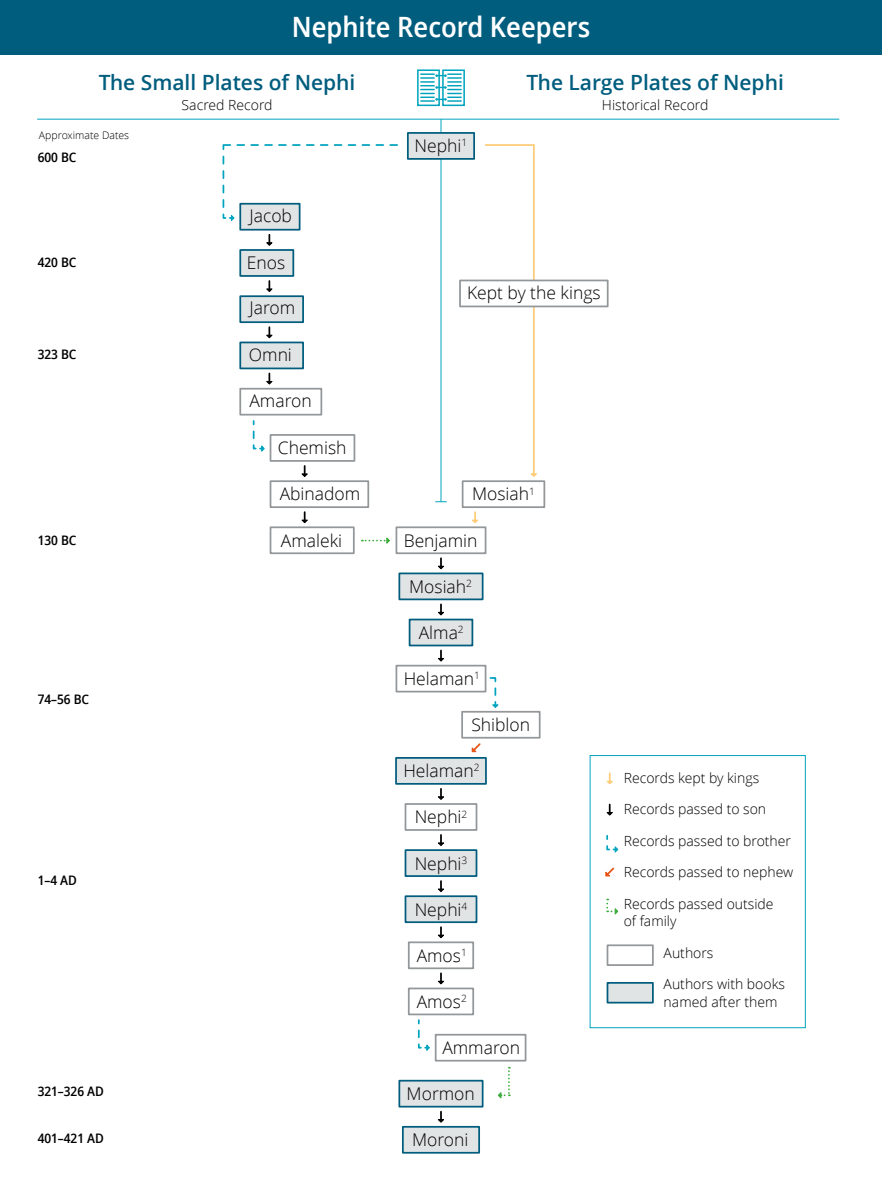
<style>
.page{position:relative;width:882px;height:1197px;background:#fff}
.page>*{position:absolute;margin:0;border:0;box-sizing:border-box;transform-origin:0 0}
.t1{font:600 28px "Zoram Condlds Lat";color:#fff}
.t2{font:600 21px "Zoramlds Lat";color:#005d7e}
.t3{font:300 17.5px "Zoramlds Lat";color:#000}
.t4{font:300 14px/17.5px "Zoramlds Lat";color:#000}
.t5{font:600 13.12px "Zoram Condlds Lat";color:#000}
.t6{font:300 10.5px "Zoramlds Lat";color:#000}
</style>
<div class="page">
<div style="left:0;top:0;width:882px;height:54px;background:#005d7e"></div>
<hr style="left:441px;top:119px;width:1px;height:383px;background:#00a4be">
<div style="left:395px;top:757px;width:92px;height:28px;background:#e1e4e5;border:2px solid #005d7e"></div>
<div style="left:405px;top:849px;width:72px;height:28px;background:#e1e4e5;border:2px solid #005d7e"></div>
<div style="left:405px;top:895px;width:72px;height:28px;background:#e1e4e5;border:2px solid #005d7e"></div>
<div style="left:398px;top:1080px;width:86px;height:28px;background:#e1e4e5;border:2px solid #005d7e"></div>
<div style="left:402px;top:1126px;width:78px;height:28px;background:#e1e4e5;border:2px solid #005d7e"></div>
<div style="left:409px;top:619px;width:64px;height:27px;background:#e1e4e5;border:2px solid #005d7e"></div>
<div style="left:398px;top:573px;width:86px;height:27px;background:#e1e4e5;border:2px solid #005d7e"></div>
<div style="left:239px;top:203px;width:62px;height:28px;background:#e1e4e5;border:2px solid #005d7e"></div>
<div style="left:239px;top:249px;width:55px;height:28px;background:#e1e4e5;border:2px solid #005d7e"></div>
<div style="left:239px;top:295px;width:65px;height:28px;background:#e1e4e5;border:2px solid #005d7e"></div>
<div style="left:239px;top:342px;width:65px;height:27px;background:#e1e4e5;border:2px solid #005d7e"></div>
<div style="left:407px;top:132px;width:68px;height:28px;background:#e1e4e5;border:2px solid #005d7e"></div>
<div style="left:239px;top:388px;width:83px;height:28px;border:2px solid #93979a"></div>
<div style="left:270px;top:434px;width:85px;height:28px;border:2px solid #93979a"></div>
<div style="left:270px;top:480px;width:99px;height:28px;border:2px solid #93979a"></div>
<div style="left:270px;top:526px;width:85px;height:28px;border:2px solid #93979a"></div>
<div style="left:396px;top:665px;width:90px;height:27px;border:2px solid #93979a"></div>
<div style="left:461px;top:711px;width:80px;height:28px;border:2px solid #93979a"></div>
<div style="left:405px;top:803px;width:72px;height:28px;border:2px solid #93979a"></div>
<div style="left:408px;top:941px;width:66px;height:28px;border:2px solid #93979a"></div>
<div style="left:408px;top:988px;width:66px;height:27px;border:2px solid #93979a"></div>
<div style="left:396px;top:526px;width:90px;height:28px;border:2px solid #93979a"></div>
<div style="left:417px;top:69px;width:23px;height:37px;border:2px solid #00a4be"></div>
<div style="left:442px;top:69px;width:23px;height:37px;border:2px solid #00a4be"></div>
<svg style="left:421px;top:73px;width:40px;height:29px"></svg>
<div style="left:462px;top:480px;width:83px;height:28px;border:2px solid #93979a"></div>
<svg style="left:266px;top:235px;width:7px;height:11px"></svg>
<svg style="left:266px;top:281px;width:7px;height:11px"></svg>
<svg style="left:266px;top:327px;width:7px;height:12px"></svg>
<svg style="left:266px;top:373px;width:7px;height:12px"></svg>
<svg style="left:301px;top:466px;width:7px;height:11px"></svg>
<svg style="left:301px;top:512px;width:7px;height:12px"></svg>
<svg style="left:252px;top:420px;width:13px;height:32px"></svg>
<svg style="left:362px;top:537px;width:28px;height:7px"></svg>
<div style="left:435px;top:1034px;width:91px;height:28px;border:2px solid #93979a"></div>
<svg style="left:417px;top:1019px;width:13px;height:32px"></svg>
<svg style="left:498px;top:1067px;width:12px;height:32px"></svg>
<svg style="left:438px;top:558px;width:6px;height:12px"></svg>
<svg style="left:472px;top:512px;width:6px;height:11px"></svg>
<svg style="left:438px;top:604px;width:6px;height:12px"></svg>
<svg style="left:438px;top:650px;width:6px;height:12px"></svg>
<svg style="left:471px;top:743px;width:10px;height:10px"></svg>
<svg style="left:438px;top:789px;width:6px;height:11px"></svg>
<svg style="left:438px;top:835px;width:6px;height:11px"></svg>
<svg style="left:438px;top:881px;width:6px;height:11px"></svg>
<svg style="left:438px;top:927px;width:6px;height:12px"></svg>
<svg style="left:438px;top:973px;width:6px;height:12px"></svg>
<svg style="left:438px;top:1112px;width:6px;height:11px"></svg>
<svg style="left:606px;top:773px;width:7px;height:12px"></svg>
<svg style="left:606px;top:805px;width:7px;height:11px"></svg>
<svg style="left:606px;top:835px;width:13px;height:18px"></svg>
<svg style="left:606px;top:899px;width:13px;height:16px"></svg>
<div style="left:607px;top:944px;width:47px;height:22px;border:2px solid #93979a"></div>
<div style="left:607px;top:982px;width:47px;height:22px;background:#e1e4e5;border:2px solid #005d7e"></div>
<div style="left:590px;top:755px;width:216px;height:273px;border:1px solid #00a4be"></div>
<hr style="left:486px;top:144px;width:48px;height:2px;background:#fecc78">
<hr style="left:533px;top:145px;width:2px;height:330px;background:#fecc78">
<svg style="left:530px;top:473px;width:7px;height:4px"></svg>
<div style="left:459px;top:280px;width:150px;height:27px;background:#fff;border:2px solid #93979a"></div>
<svg style="left:222px;top:144px;width:175px;height:79px"></svg>
<svg style="left:489px;top:677px;width:10px;height:31px"></svg>
<svg style="left:605px;top:867px;width:10px;height:10px"></svg>
<hr style="left:37px;top:119px;width:802px;height:1px;background:#00a4be">
<svg style="left:435px;top:501px;width:12px;height:1px"></svg>
<h1 class="t1" style="left:292px;top:6px;width:300px">Nephite Record Keepers</h1>
<h2 class="t2" style="left:99px;top:67px;width:258px">The Small Plates of Nephi</h2>
<h2 class="t2" style="left:527px;top:67px;width:259px">The Large Plates of Nephi</h2>
<p class="t6" style="left:39px;top:127px;width:92px">Approximate Dates</p>
<p class="t5" style="left:38px;top:148px;width:40px">600 BC</p>
<p class="t5" style="left:38px;top:253px;width:40px">420 BC</p>
<p class="t5" style="left:38px;top:345px;width:40px">323 BC</p>
<p class="t5" style="left:38px;top:530px;width:40px">130 BC</p>
<p class="t5" style="left:38px;top:690px;width:53px">74–56 BC</p>
<p class="t5" style="left:38px;top:871px;width:41px">1–4 AD</p>
<p class="t5" style="left:38px;top:1082px;width:68px">321–326 AD</p>
<p class="t5" style="left:38px;top:1128px;width:68px">401–421 AD</p>
<p class="t4" style="left:182px;top:96px;width:92px">Sacred Record</p>
<p class="t4" style="left:602px;top:96px;width:108px">Historical Record</p>
<p class="t3" style="left:249px;top:203px;width:44px">Jacob</p>
<p class="t3" style="left:247px;top:250px;width:40px">Enos</p>
<p class="t3" style="left:249px;top:295px;width:47px">Jarom</p>
<p class="t3" style="left:249px;top:342px;width:45px">Omni</p>
<p class="t3" style="left:249px;top:388px;width:64px">Amaron</p>
<p class="t3" style="left:278px;top:435px;width:70px">Chemish</p>
<p class="t3" style="left:280px;top:481px;width:82px">Abinadom</p>
<p class="t3" style="left:281px;top:528px;width:63px">Amaleki</p>
<p class="t3" style="left:415px;top:133px;width:54px">Nephi<sup>1</sup></p>
<p class="t3" style="left:467px;top:280px;width:135px">Kept by the kings</p>
<p class="t3" style="left:472px;top:481px;width:64px">Mosiah<sup>1</sup></p>
<p class="t3" style="left:404px;top:528px;width:75px">Benjamin</p>
<p class="t3" style="left:409px;top:574px;width:64px">Mosiah<sup>2</sup></p>
<p class="t3" style="left:419px;top:620px;width:47px">Alma<sup>2</sup></p>
<p class="t3" style="left:404px;top:666px;width:78px">Helaman<sup>1</sup></p>
<p class="t3" style="left:471px;top:712px;width:60px">Shiblon</p>
<p class="t3" style="left:403px;top:758px;width:78px">Helaman<sup>2</sup></p>
<p class="t3" style="left:415px;top:804px;width:54px">Nephi<sup>2</sup></p>
<p class="t3" style="left:415px;top:850px;width:54px">Nephi<sup>3</sup></p>
<p class="t3" style="left:415px;top:897px;width:54px">Nephi<sup>4</sup></p>
<p class="t3" style="left:417px;top:943px;width:52px">Amos<sup>1</sup></p>
<p class="t3" style="left:417px;top:989px;width:52px">Amos<sup>2</sup></p>
<p class="t3" style="left:442px;top:1035px;width:79px">Ammaron</p>
<p class="t3" style="left:407px;top:1081px;width:70px">Mormon</p>
<p class="t3" style="left:412px;top:1127px;width:58px">Moroni</p>
<p class="t4" style="left:624px;top:769px;width:137px">Records kept by kings</p>
<p class="t4" style="left:624px;top:801px;width:144px">Records passed to son</p>
<p class="t4" style="left:624px;top:832px;width:169px">Records passed to brother</p>
<p class="t4" style="left:624px;top:864px;width:171px">Records passed to nephew</p>
<p class="t4" style="left:624px;top:895px;width:151px">Records passed outside of family</p>
<p class="t4" style="left:664px;top:944px;width:51px">Authors</p>
<p class="t4" style="left:664px;top:976px;width:123px">Authors with books named after them</p>
</div>
